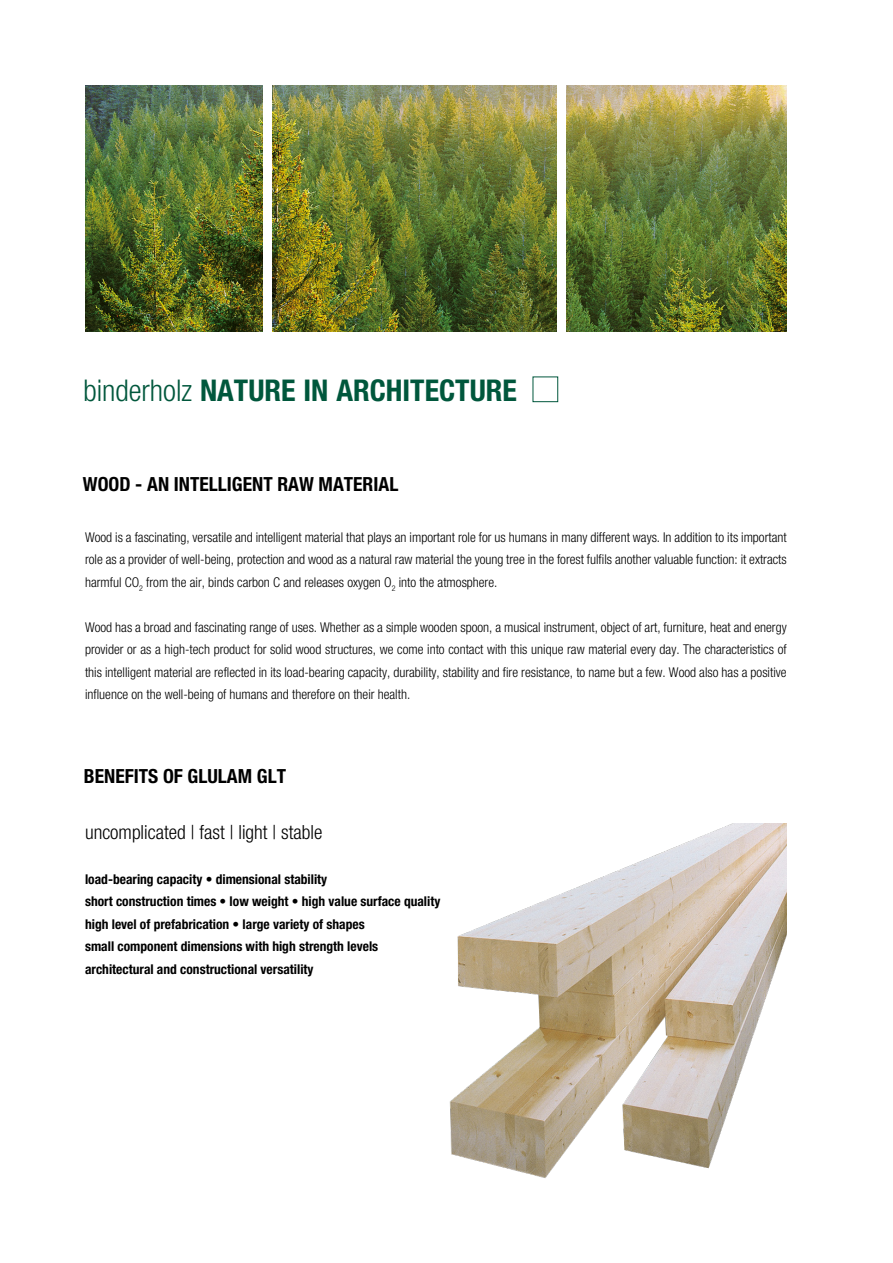
<style>
.page{position:relative;width:893px;height:1263px;background:#fff}
.page>*{position:absolute;margin:0;border:0;box-sizing:border-box;transform-origin:0 0}
.t1{font:30px "Helvetica Neue LT 77 Bd Cn";color:#00573c}
.t2{font:19.5px "Helvetica Neue LT 77 Bd Cn";color:#000}
.t3{font:19.5px "Helvetica Neue LT 47 Lt Cn";color:#000}
.t4{font:13.5px/22.5px "Helvetica Neue LT 47 Lt Cn";color:#000;text-align:justify}
.t5{font:13.5px/22.5px "Helvetica Neue LT 77 Bd Cn";color:#000}
.s1{font-family:"Helvetica Neue LT 47 Lt Cn"}
</style>
<div class="page">
<img style="left:85px;top:85px;width:702px;height:247px">
<div style="left:264px;top:81px;width:8px;height:252px;background:#fff"></div>
<div style="left:557px;top:81px;width:9px;height:252px;background:#fff"></div>
<img style="left:449px;top:823px;width:338px;height:355px">
<h1 class="t1" style="left:83px;top:372px;width:435px"><span class="s1">binderholz</span> NATURE IN ARCHITECTURE</h1>
<h2 class="t2" style="left:83px;top:472px;width:317px">WOOD - AN INTELLIGENT RAW MATERIAL</h2>
<p class="t4" style="left:85px;top:525px;width:703px">Wood is a fascinating, versatile and intelligent material that plays an important role for us humans in many different ways. In addition to its important role as a provider of well-being, protection and wood as a natural raw material the young tree in the forest fulfils another valuable function: it extracts harmful CO<sub>2</sub> from the air, binds carbon C and releases oxygen O<sub>2</sub> into the atmosphere.</p>
<p class="t4" style="left:85px;top:615px;width:703px">Wood has a broad and fascinating range of uses. Whether as a simple wooden spoon, a musical instrument, object of art, furniture, heat and energy provider or as a high-tech product for solid wood structures, we come into contact with this unique raw material every day. The characteristics of this intelligent material are reflected in its load-bearing capacity, durability, stability and fire resistance, to name but a few. Wood also has a positive influence on the well-being of humans and therefore on their health.</p>
<h2 class="t2" style="left:84px;top:764px;width:204px">BENEFITS OF GLULAM GLT</h2>
<h2 class="t3" style="left:85px;top:820px;width:239px">uncomplicated | fast | light | stable</h2>
<p class="t5" style="left:85px;top:867px;width:357px">load-bearing capacity • dimensional stability<br>short construction times • low weight • high value surface quality high level of prefabrication • large variety of shapes<br>small component dimensions with high strength levels architectural and constructional versatility</p>
</div>
